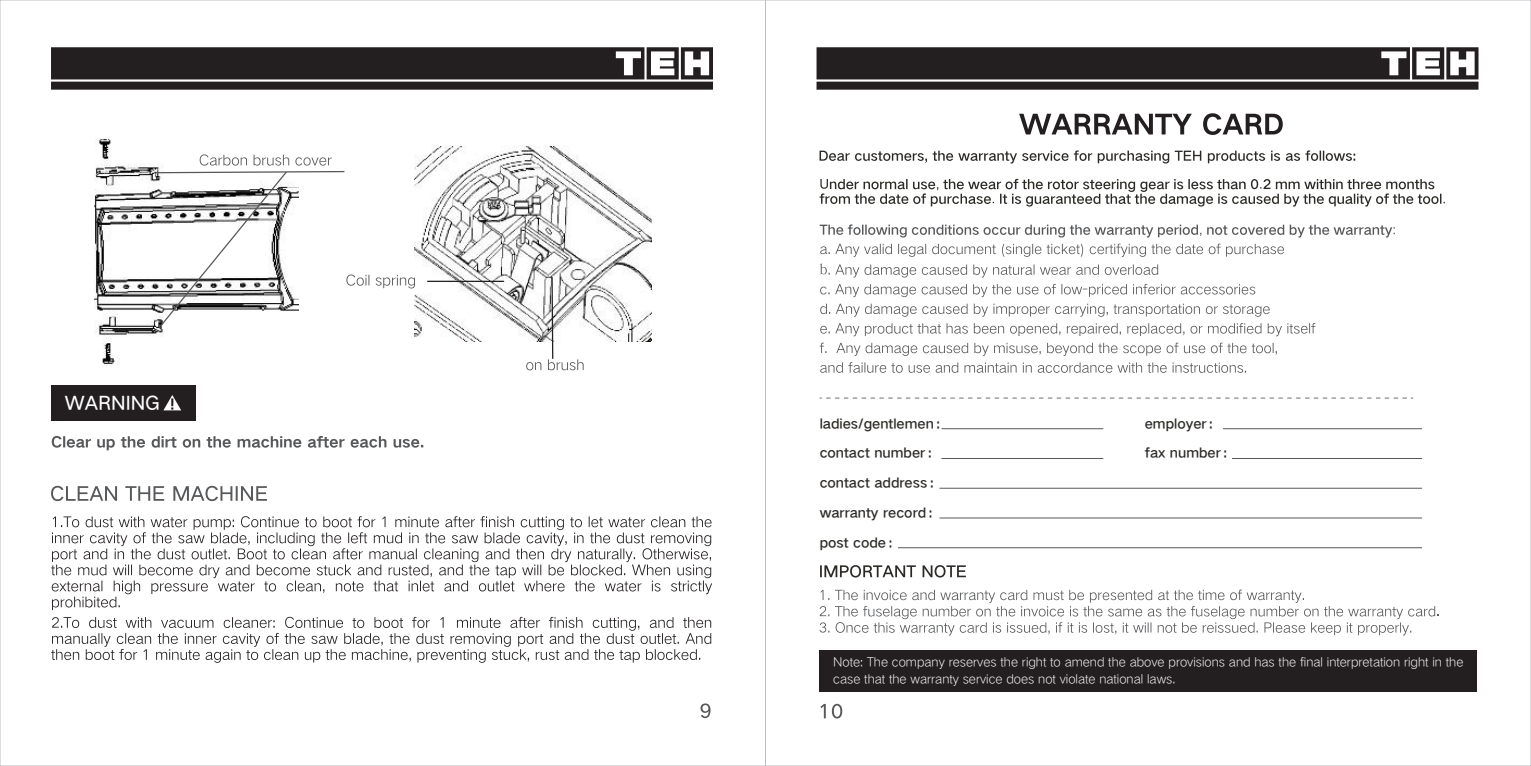
<style>
.page{position:relative;width:1531px;height:766px;background:#fff}
.page>*{position:absolute;margin:0;border:0;box-sizing:border-box;transform-origin:0 0}
.t1{font:18.68px "HY Qi Hei FZS";color:#fff}
.t2{font:13.28px "HY Qi Hei FES";color:#2c2a26}
.t3{font:12.6px/17.1px "HY Qi Hei DZS";color:#fff}
</style>
<div class="page">
<img style="left:95px;top:137px;width:69px;height:228px">
<img style="left:414px;top:145px;width:237px;height:196px">
<svg style="left:700px;top:703px;width:10px;height:15px"></svg>
<svg style="left:820px;top:703px;width:22px;height:15px"></svg>
<hr style="left:427px;top:280px;width:77px;height:2px;background:#231f20">
<svg style="left:155px;top:154px;width:260px;height:173px"></svg>
<svg style="left:526px;top:359px;width:58px;height:11px"></svg>
<svg style="left:52px;top:436px;width:371px;height:14px"></svg>
<div style="left:51px;top:385px;width:144px;height:35px;background:#231f20"></div>
<svg style="left:163px;top:395px;width:18px;height:15px"></svg>
<svg style="left:51px;top:516px;width:661px;height:146px"></svg>
<svg style="left:51px;top:485px;width:216px;height:16px"></svg>
<svg style="left:51px;top:47px;width:662px;height:43px;background:#3b3839"></svg>
<svg style="left:816px;top:47px;width:662px;height:43px;background:#3c3839"></svg>
<hr style="left:551px;top:277px;width:2px;height:82px;background:#231f20">
<svg style="left:1019px;top:113px;width:264px;height:22px"></svg>
<svg style="left:819px;top:397px;width:594px;height:1px"></svg>
<hr style="left:941px;top:428px;width:162px;height:1px;background:#57585a">
<hr style="left:1223px;top:428px;width:199px;height:1px;background:#57585a">
<hr style="left:941px;top:458px;width:162px;height:1px;background:#57585a">
<hr style="left:1232px;top:458px;width:190px;height:1px;background:#57585a">
<hr style="left:939px;top:487px;width:483px;height:1px;background:#57585a">
<hr style="left:939px;top:517px;width:483px;height:1px;background:#57585a">
<hr style="left:898px;top:547px;width:524px;height:1px;background:#57585a">
<svg style="left:820px;top:565px;width:146px;height:12px"></svg>
<svg style="left:819px;top:589px;width:619px;height:46px"></svg>
<div style="left:819px;top:650px;width:658px;height:41px;background:#231f20"></div>
<svg style="left:819px;top:150px;width:536px;height:13px"></svg>
<svg style="left:819px;top:179px;width:626px;height:27px"></svg>
<svg style="left:819px;top:224px;width:576px;height:13px"></svg>
<svg style="left:820px;top:243px;width:495px;height:130px"></svg>
<h1 class="t1" style="left:65px;top:393px;width:97px">WARNING</h1>
<p class="t2" style="left:820px;top:416px;width:129px">ladies/gentlemen：</p>
<p class="t2" style="left:1145px;top:416px;width:77px">employer：</p>
<p class="t2" style="left:820px;top:446px;width:121px">contact number：</p>
<p class="t2" style="left:1145px;top:446px;width:91px">fax number：</p>
<p class="t2" style="left:820px;top:475px;width:123px">contact address：</p>
<p class="t2" style="left:820px;top:505px;width:121px">warranty record：</p>
<p class="t2" style="left:820px;top:535px;width:81px">post code：</p>
<p class="t3" style="left:833px;top:652px;width:631px">Note: The company reserves the right to amend the above provisions and has the final interpretation right in the case that the warranty service does not violate national laws.</p>
</div>
